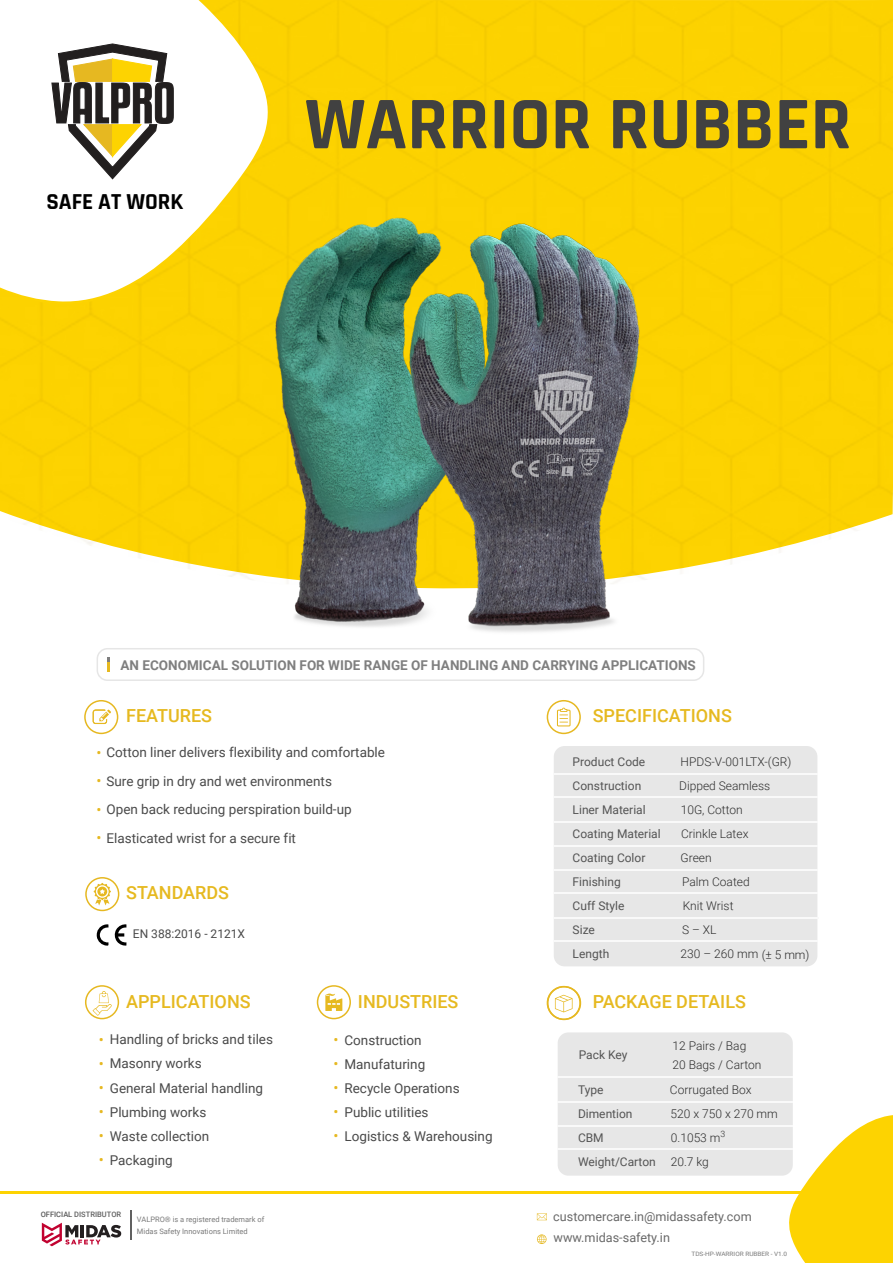
<style>
.page{position:relative;width:893px;height:1263px;background:#fff}
.page>*{position:absolute;margin:0;border:0;box-sizing:border-box;transform-origin:0 0}
.t1{font:700 75px "Rajdhani";color:#414141}
.t2{font:700 23.1px "Rajdhani";color:#000}
.t3{font:500 18px "Roboto";color:#e6b920}
.t4{font:15px/24px "Roboto";color:#e6b821;text-align:justify}
.t5{font:13.5px/24px "Roboto";color:#4a4a4a}
.t6{font:700 13.5px "Roboto";color:#7f7f7f}
.t7{font:12.6px/21px "Roboto";color:#696969}
.t8{font:300 12px/24px "Roboto";color:#2d2d2d}
.t9{font:12px "Roboto";color:#545454}
.t10{font:12px "Roboto";color:#4a4a4a}
.t11{font:7.5px/11.2px "Roboto";color:#7a7a7a}
.t12{font:500 7.5px "Roboto";color:#606060}
.t13{font:6px "Roboto";color:#7a7a7a;scale:1.08 1}
.s1{color:#595959}
.s2{font-weight:400;color:#545454}
</style>
<div class="page">
<img style="left:0;top:0;width:893px;height:580px">
<svg style="left:52px;top:44px;width:121px;height:135px"></svg>
<div style="left:554px;top:746px;width:263px;height:220px;background:#e7e7e7;border-radius:11px"></div>
<hr style="left:0;top:1192px;width:804px;height:2px;background:#fdd301">
<svg style="left:107px;top:657px;width:3px;height:15px"></svg>
<div style="left:97px;top:648px;width:607px;height:33px;border:2px solid #e6e6e6;border-radius:10px"></div>
<div style="left:85px;top:877px;width:34px;height:34px;border:2px solid #e6b821;border-radius:50%"></div>
<div style="left:84px;top:700px;width:34px;height:34px;border:2px solid #e6b821;border-radius:50%"></div>
<svg style="left:93px;top:709px;width:18px;height:15px"></svg>
<div style="left:547px;top:700px;width:34px;height:34px;border:2px solid #e6b821;border-radius:50%"></div>
<svg style="left:557px;top:708px;width:13px;height:18px"></svg>
<svg style="left:93px;top:882px;width:18px;height:23px"></svg>
<div style="left:547px;top:986px;width:34px;height:34px;border:2px solid #e6b821;border-radius:50%"></div>
<svg style="left:555px;top:995px;width:17px;height:17px"></svg>
<div style="left:85px;top:985px;width:34px;height:34px;border:2px solid #e6b821;border-radius:50%"></div>
<svg style="left:93px;top:991px;width:19px;height:25px"></svg>
<svg style="left:788px;top:1115px;width:105px;height:148px"></svg>
<hr style="left:553px;top:773px;width:264px;height:2px;background:#f9f9f9">
<hr style="left:553px;top:796px;width:264px;height:2px;background:#f9f9f9">
<hr style="left:553px;top:821px;width:264px;height:2px;background:#f9f9f9">
<hr style="left:553px;top:845px;width:264px;height:1px;background:#f9f9f9">
<hr style="left:553px;top:869px;width:264px;height:2px;background:#f9f9f9">
<hr style="left:553px;top:892px;width:264px;height:2px;background:#f9f9f9">
<hr style="left:554px;top:917px;width:264px;height:2px;background:#f9f9f9">
<hr style="left:553px;top:940px;width:264px;height:2px;background:#f9f9f9">
<div style="left:558px;top:1032px;width:235px;height:144px;background:#e7e7e7;border-radius:11px"></div>
<hr style="left:558px;top:1076px;width:235px;height:2px;background:#f9f9f9">
<hr style="left:558px;top:1101px;width:235px;height:2px;background:#f9f9f9">
<hr style="left:558px;top:1125px;width:235px;height:2px;background:#f9f9f9">
<hr style="left:558px;top:1148px;width:235px;height:2px;background:#f9f9f9">
<img style="left:255px;top:204px;width:404px;height:428px">
<svg style="left:114px;top:924px;width:12px;height:22px"></svg>
<svg style="left:96px;top:924px;width:12px;height:22px"></svg>
<div style="left:317px;top:985px;width:34px;height:34px;border:2px solid #e6b821;border-radius:50%"></div>
<svg style="left:325px;top:993px;width:17px;height:18px"></svg>
<svg style="left:537px;top:1234px;width:9px;height:10px"></svg>
<svg style="left:537px;top:1213px;width:10px;height:7px"></svg>
<hr style="left:130px;top:1210px;width:1px;height:30px;background:#616161">
<svg style="left:42px;top:1223px;width:79px;height:23px"></svg>
<h2 class="t2" style="left:46px;top:187px;width:139px">SAFE AT WORK</h2>
<h1 class="t1" style="left:305px;top:79px;width:548px">WARRIOR RUBBER</h1>
<p class="t6" style="left:120px;top:656px;width:577px">AN ECONOMICAL SOLUTION FOR WIDE RANGE OF HANDLING AND CARRYING APPLICATIONS</p>
<h3 class="t3" style="left:126px;top:703px;width:87px">FEATURES</h3>
<p class="t5" style="left:106px;top:738px;width:280px;line-height:28.5px">Cotton liner delivers flexibility and comfortable Sure grip in dry and wet environments<br>Open back reducing perspiration build-up Elasticated wrist for a secure fit</p>
<p class="t4" style="left:96px;top:737px;width:7px;line-height:28.5px">• • • •</p>
<h3 class="t3" style="left:126px;top:880px;width:104px">STANDARDS</h3>
<p class="t10" style="left:133px;top:926px;width:114px">EN 388:2016 - 2121X</p>
<h3 class="t3" style="left:126px;top:988px;width:126px">APPLICATIONS</h3>
<h3 class="t3" style="left:358px;top:988px;width:102px">INDUSTRIES</h3>
<p class="t5" style="left:110px;top:1027px;width:165px">Handling of bricks and tiles<br>Masonry works<br>General Material handling<br>Plumbing works<br>Waste collection<br>Packaging</p>
<p class="t4" style="left:99px;top:1027px;width:7px">• • • • • •</p>
<p class="t5" style="left:344px;top:1027px;width:150px">Construction<br>Manufaturing<br>Recycle Operations<br>Public utilities<br>Logistics &amp; Warehousing</p>
<p class="t4" style="left:333px;top:1027px;width:7px">• • • • •</p>
<p class="t12" style="left:41px;top:1209px;width:82px"><span class="s1">OFFICIAL</span> DISTRIBUTOR</p>
<p class="t11" style="left:137px;top:1214px;width:129px">VALPRO® is a registered trademark of<br>Midas Safety Innovations Limited</p>
<h3 class="t3" style="left:593px;top:703px;width:141px">SPECIFICATIONS</h3>
<p class="t9" style="left:573px;top:754px;width:74px">Product Code</p>
<p class="t8" style="left:681px;top:750px;width:112px">HPDS-V-001LTX-(GR)</p>
<p class="t9" style="left:573px;top:778px;width:70px">Construction</p>
<p class="t8" style="left:679px;top:774px;width:93px">Dipped Seamless</p>
<p class="t9" style="left:573px;top:802px;width:75px">Liner Material</p>
<p class="t8" style="left:681px;top:798px;width:64px">10G, Cotton</p>
<p class="t9" style="left:573px;top:826px;width:90px">Coating Material</p>
<p class="t8" style="left:681px;top:822px;width:69px">Crinkle Latex</p>
<p class="t9" style="left:573px;top:850px;width:74px">Coating Color</p>
<p class="t8" style="left:681px;top:846px;width:33px">Green</p>
<p class="t9" style="left:573px;top:874px;width:50px">Finishing</p>
<p class="t8" style="left:682px;top:870px;width:69px">Palm Coated</p>
<p class="t9" style="left:573px;top:898px;width:53px">Cuff Style</p>
<p class="t8" style="left:683px;top:894px;width:52px">Knit Wrist</p>
<p class="t9" style="left:573px;top:922px;width:24px">Size</p>
<p class="t8" style="left:682px;top:918px;width:36px">S – XL</p>
<p class="t9" style="left:573px;top:946px;width:38px">Length</p>
<p class="t8" style="left:680px;top:942px;width:130px">230 – 260 mm (± 5 mm)</p>
<h3 class="t3" style="left:593px;top:988px;width:155px">PACKAGE DETAILS</h3>
<p class="t9" style="left:579px;top:1047px;width:50px">Pack Key</p>
<p class="t8" style="left:672px;top:1036px;width:90px;line-height:19px">12 Pairs / Bag<br>20 Bags / Carton</p>
<p class="t9" style="left:578px;top:1081px;width:27px">Type</p>
<p class="t8" style="left:670px;top:1077px;width:83px">Corrugated Box</p>
<p class="t9" style="left:578px;top:1105px;width:56px">Dimention</p>
<p class="t8" style="left:670px;top:1101px;width:109px">520 x 750 x 270 mm</p>
<p class="t9" style="left:578px;top:1129px;width:27px">CBM</p>
<p class="t8" style="left:578px;top:1125px;width:149px;text-indent:93px">0.1053 m<sup>3<br></sup><span class="s2">Weight/Carton</span> 20.7 kg</p>
<p class="t7" style="left:553px;top:1206px;width:200px">customercare.in@midassafety.com www.midas-safety.in</p>
<p class="t13" style="left:691px;top:1250px;width:90px">TDS-HP-WARRIOR RUBBER - V1.0</p>
</div>
